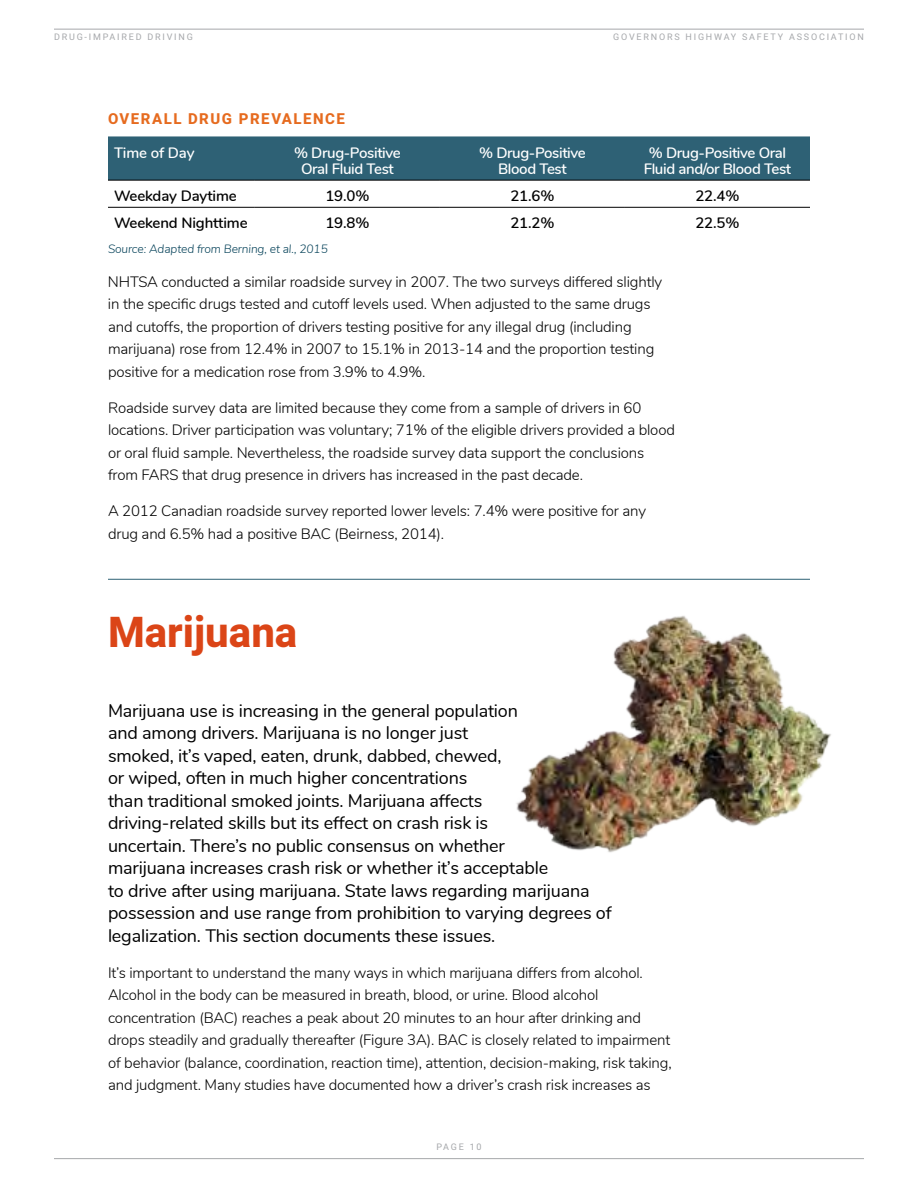
<style>
.page{position:relative;width:918px;height:1188px;background:#fff}
.page>*{position:absolute;margin:0;border:0;box-sizing:border-box;transform-origin:0 0}
.t1{font:800 42px "Heebo";color:#db4517}
.t2{font:18px/22.5px "Nunito";letter-spacing:-.01em;color:#000}
.t3{font:300 15px/22.5px "Nunito";letter-spacing:-.01em;color:#000}
.t4{font:600 15px/16.5px "Nunito";letter-spacing:-.025em;color:#fff;text-align:center}
.t5{font:600 15px "Nunito";letter-spacing:-.01em;color:#000}
.t6{font:800 15px "Heebo";letter-spacing:.1em;color:#e66b1f}
.t7{font:italic 300 12px "Nunito";letter-spacing:-.01em;color:#0a455c}
.t8{font:9px "Heebo";letter-spacing:.2em;color:#a6a8ab}
</style>
<div class="page">
<hr style="left:54px;top:1158px;width:810px;height:1px;background:#a6a8ab">
<hr style="left:54px;top:29px;width:810px;height:1px;background:#a6a8ab">
<hr style="left:108px;top:579px;width:702px;height:1px;background:#2e6175">
<div style="left:108px;top:136px;width:702px;height:44px;background:#2e6175"></div>
<hr style="left:108px;top:180px;width:147px;height:1px;background:#000">
<hr style="left:255px;top:180px;width:185px;height:1px;background:#000">
<hr style="left:440px;top:180px;width:185px;height:1px;background:#000">
<hr style="left:625px;top:180px;width:185px;height:1px;background:#000">
<hr style="left:108px;top:207px;width:147px;height:1px;background:#000">
<hr style="left:255px;top:207px;width:185px;height:1px;background:#000">
<hr style="left:440px;top:207px;width:185px;height:1px;background:#000">
<hr style="left:625px;top:207px;width:185px;height:1px;background:#000">
<img style="left:516px;top:615px;width:315px;height:238px">
<p class="t8" style="left:54px;top:31px;width:140px">DRUG-IMPAIRED DRIVING</p>
<p class="t8" style="left:613px;top:31px;width:252px">GOVERNORS HIGHWAY SAFETY ASSOCIATION</p>
<p class="t6" style="left:108px;top:108px;width:238px">OVERALL DRUG PREVALENCE</p>
<p class="t4" style="left:114px;top:143px;width:82px">Time of Day</p>
<p class="t4" style="left:294px;top:143px;width:108px">% Drug-Positive<br>Oral Fluid Test</p>
<p class="t4" style="left:479px;top:143px;width:108px">% Drug-Positive<br>Blood Test</p>
<p class="t4" style="left:644px;top:143px;width:149px">% Drug-Positive Oral<br>Fluid and/or Blood Test</p>
<p class="t5" style="left:114px;top:185px;width:124px">Weekday Daytime</p>
<p class="t5" style="left:325px;top:185px;width:46px">19.0%</p>
<p class="t5" style="left:510px;top:185px;width:46px">21.6%</p>
<p class="t5" style="left:695px;top:185px;width:46px">22.4%</p>
<p class="t5" style="left:114px;top:212px;width:135px">Weekend Nighttime</p>
<p class="t5" style="left:325px;top:212px;width:46px">19.8%</p>
<p class="t5" style="left:510px;top:212px;width:46px">21.2%</p>
<p class="t5" style="left:695px;top:212px;width:46px">22.5%</p>
<p class="t7" style="left:108px;top:240px;width:221px">Source: Adapted from Berning, et al., 2015</p>
<p class="t3" style="left:108px;top:270px;width:556px">NHTSA conducted a similar roadside survey in 2007. The two surveys differed slightly in the specific drugs tested and cutoff levels used. When adjusted to the same drugs and cutoffs, the proportion of drivers testing positive for any illegal drug (including marijuana) rose from 12.4% in 2007 to 15.1% in 2013-14 and the proportion testing positive for a medication rose from 3.9% to 4.9%.</p>
<p class="t3" style="left:108px;top:396px;width:568px">Roadside survey data are limited because they come from a sample of drivers in 60 locations. Driver participation was voluntary; 71% of the eligible drivers provided a blood or oral fluid sample. Nevertheless, the roadside survey data support the conclusions from FARS that drug presence in drivers has increased in the past decade.</p>
<p class="t3" style="left:108px;top:499px;width:540px">A 2012 Canadian roadside survey reported lower levels: 7.4% were positive for any drug and 6.5% had a positive BAC (Beirness, 2014).</p>
<h1 class="t1" style="left:108px;top:603px;width:191px">Marijuana</h1>
<p class="t2" style="left:108px;top:698px;width:505px">Marijuana use is increasing in the general population<br>and among drivers. Marijuana is no longer just<br>smoked, it’s vaped, eaten, drunk, dabbed, chewed,<br>or wiped, often in much higher concentrations<br>than traditional smoked joints. Marijuana affects<br>driving-related skills but its effect on crash risk is<br>uncertain. There’s no public consensus on whether<br>marijuana increases crash risk or whether it’s acceptable<br>to drive after using marijuana. State laws regarding marijuana possession and use range from prohibition to varying degrees of legalization. This section documents these issues.</p>
<p class="t3" style="left:108px;top:960px;width:565px">It’s important to understand the many ways in which marijuana differs from alcohol.<br>Alcohol in the body can be measured in breath, blood, or urine. Blood alcohol concentration (BAC) reaches a peak about 20 minutes to an hour after drinking and drops steadily and gradually thereafter (Figure 3A). BAC is closely related to impairment of behavior (balance, coordination, reaction time), attention, decision-making, risk taking, and judgment. Many studies have documented how a driver’s crash risk increases as</p>
<p class="t8" style="left:436px;top:1141px;width:47px">PAGE 10</p>
</div>
